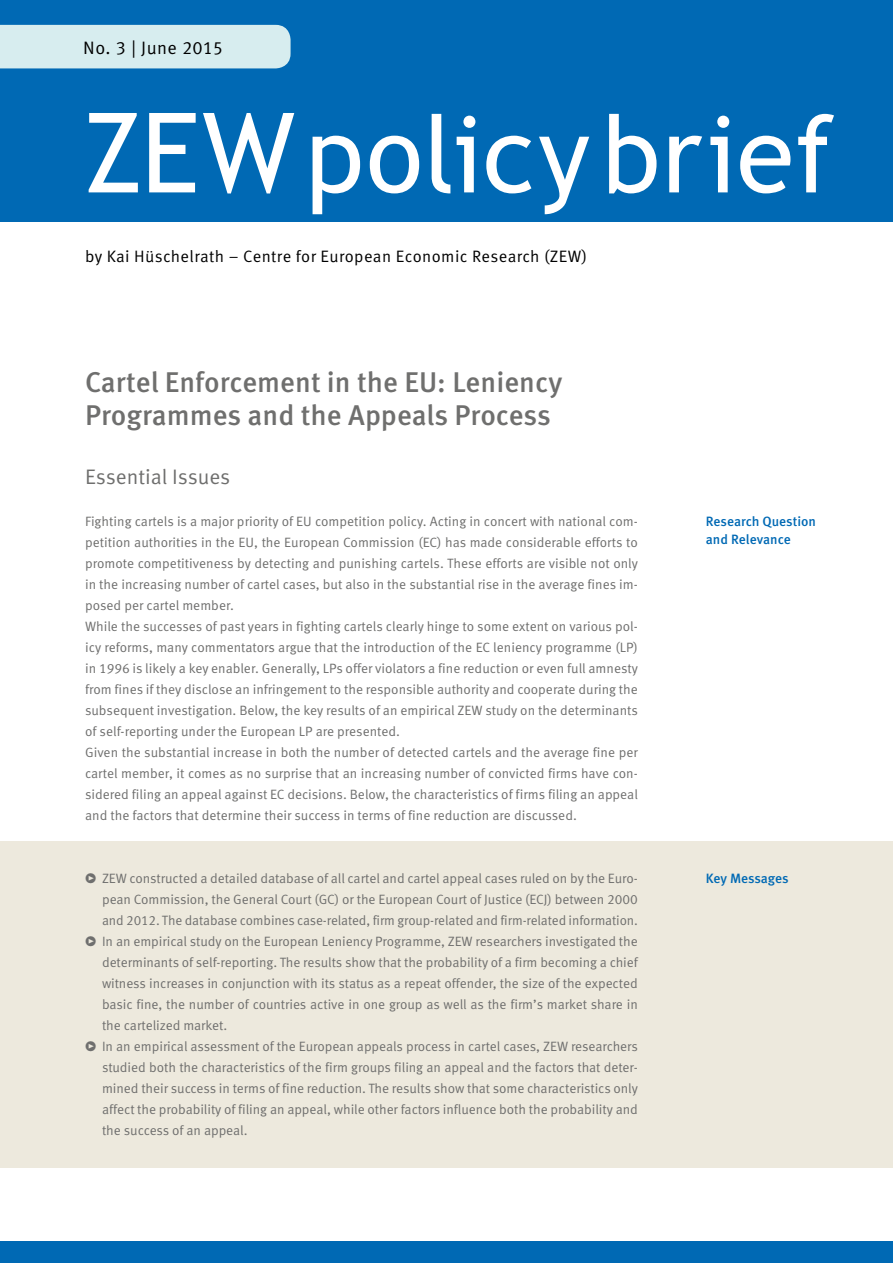
<style>
.page{position:relative;width:893px;height:1263px;background:#fff}
.page>*{position:absolute;margin:0;border:0;box-sizing:border-box;transform-origin:0 0}
.t1{font:106.5px "Trebuchet MS";letter-spacing:.015em;color:#fff}
.Headline{font:500 28.5px/33px "Meta Pro";color:#6f6f6e}
.Subline{font:21px "Meta Pro";color:#6f6f6e}
.t2{font:18px "Meta Pro";letter-spacing:.02em;color:#000}
.t3{font:16.5px "Meta Pro";letter-spacing:.025em;color:#000}
.Fließtext{font:13.5px/21px "Meta Pro";letter-spacing:-.005em;color:#6f6f6e;text-align:justify}
.Marginalie{font:500 13.5px/18px "Meta Pro";letter-spacing:-.005em;color:#0069b4}
.s1{font-size:111px}
</style>
<div class="page">
<div style="left:0;top:841px;width:893px;height:326px;background:#ede9dd"></div>
<div style="left:0;top:0;width:893px;height:221px;background:#0069b4"></div>
<div style="left:0;top:25px;width:291px;height:43px;background:#d7edef"></div>
<div style="left:0;top:1242px;width:893px;height:21px;background:#0069b4"></div>
<p class="t2" style="left:83px;top:36px;width:141px">No. 3 | June 2015</p>
<p class="t1" style="left:83px;top:92px;width:752px"><span class="s1">ZEW</span>policybrief</p>
<p class="t3" style="left:85px;top:246px;width:504px">by Kai Hüschelrath – Centre for European Economic Research (ZEW)</p>
<p class="Headline" style="left:85px;top:367px;width:479px">Cartel Enforcement in the EU: Leniency<br>Programmes and the Appeals Process</p>
<p class="Subline" style="left:85px;top:463px;width:147px">Essential Issues</p>
<p class="Fließtext" style="left:85px;top:511px;width:554px">Fighting cartels is a major priority of EU competition policy. Acting in concert with national com&shy;petition authorities in the EU, the European Commission (EC) has made considerable efforts to promote competitiveness by detecting and punishing cartels. These efforts are visible not only in the increasing number of cartel cases, but also in the substantial rise in the average fines im&shy;posed per cartel member.</p>
<p class="Fließtext" style="left:85px;top:616px;width:554px">While the successes of past years in fighting cartels clearly hinge to some extent on various pol&shy;icy reforms, many commentators argue that the introduction of the EC leniency programme (LP) in 1996 is likely a key enabler. Generally, LPs offer violators a fine reduction or even full amnesty from fines if they disclose an infringement to the responsible authority and cooperate during the subsequent investigation. Below, the key results of an empirical ZEW study on the determinants of self-reporting under the European LP are presented.</p>
<p class="Fließtext" style="left:85px;top:742px;width:554px">Given the substantial increase in both the number of detected cartels and the average fine per cartel member, it comes as no surprise that an increasing number of convicted firms have con&shy;sidered filing an appeal against EC decisions. Below, the characteristics of firms filing an appeal and the factors that determine their success in terms of fine reduction are discussed.</p>
<p class="Fließtext" style="left:102px;top:868px;width:537px;text-indent:-17px">ͮ ZEW constructed a detailed database of all cartel and cartel appeal cases ruled on by the Euro&shy;pean Commission, the General Court (GC) or the European Court of Justice (ECJ) between 2000 and 2012. The database combines case-related, firm group-related and firm-related information.</p>
<p class="Fließtext" style="left:102px;top:931px;width:537px;text-indent:-17px">ͮ In an empirical study on the European Leniency Programme, ZEW researchers investigated the determinants of self-reporting. The results show that the probability of a firm becoming a chief witness increases in conjunction with its status as a repeat offender, the size of the expected basic fine, the number of countries active in one group as well as the firm’s market share in the cartelized market.</p>
<p class="Fließtext" style="left:102px;top:1036px;width:537px;text-indent:-17px">ͮ In an empirical assessment of the European appeals process in cartel cases, ZEW researchers studied both the characteristics of the firm groups filing an appeal and the factors that deter&shy;mined their success in terms of fine reduction. The results show that some characteristics only affect the probability of filing an appeal, while other factors influence both the probability and the success of an appeal.</p>
<p class="Marginalie" style="left:706px;top:513px;width:112px">Research Question and Relevance</p>
<p class="Marginalie" style="left:706px;top:870px;width:84px">Key Messages</p>
</div>
